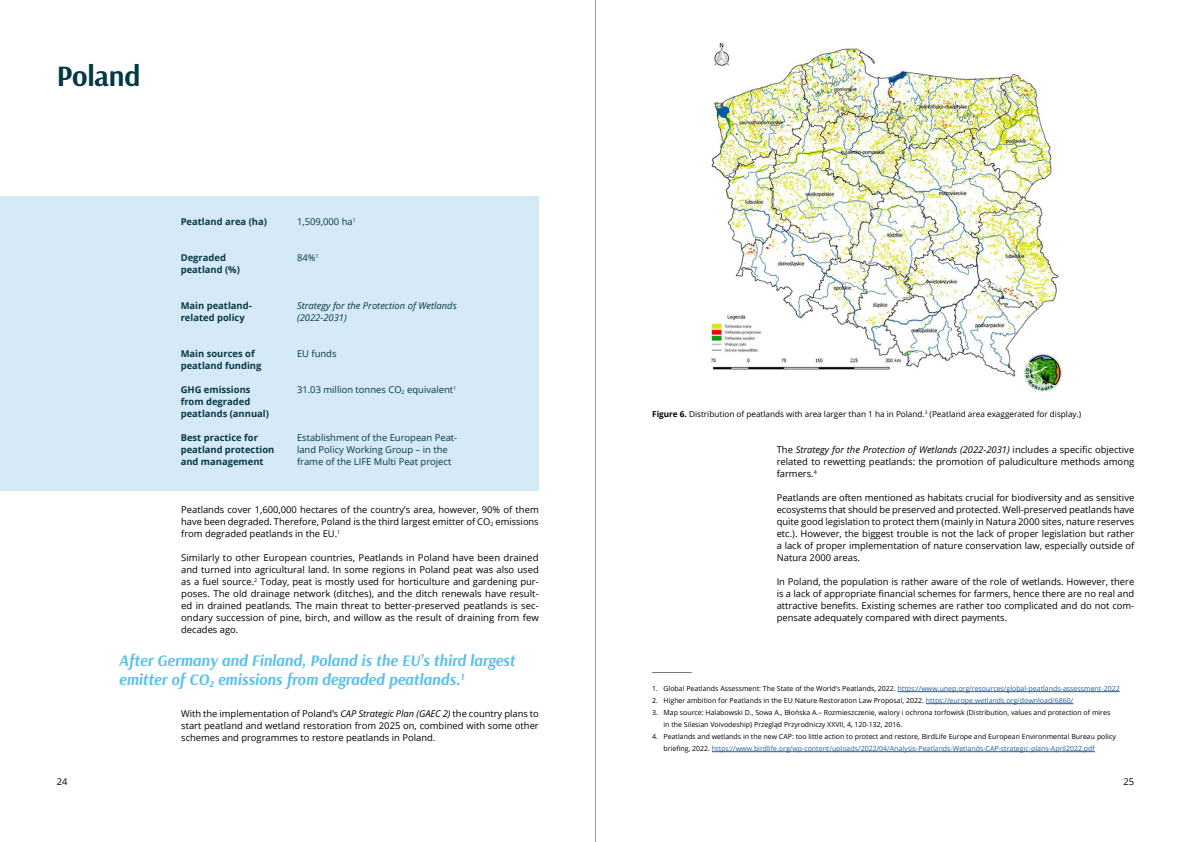
<style>
.page{position:relative;width:1191px;height:842px;background:#fff}
.page>*{position:absolute;margin:0;border:0;box-sizing:border-box;transform-origin:0 0}
.t1{font:700 29.4px "Arsenal";letter-spacing:-.01em;color:#033945}
.t2{font:italic 700 16px/19.2px "Arsenal";color:#5ac1ec}
.t3{font:9.4px/12px "Open Sans";color:#000;text-align:justify}
.t4{font:700 9.4px/12px "Open Sans";color:#033945}
.t5{font:9.4px/12px "Open Sans";color:#033945}
.t6{font:italic 9.4px/12px "Open Sans";color:#033945}
.t7{font:8.2px "Open Sans";color:#000}
.t8{font:7px/12px "Open Sans";color:#000}
.s1{font-style:italic}
.s2{font-weight:700}
.s3{color:#275b9b}
</style>
<div class="page">
<div style="left:0;top:196px;width:539px;height:294px;background:#d6e9f7"></div>
<img style="left:711px;top:42px;width:351px;height:350px">
<hr style="left:897px;top:691px;width:222px;height:1px;background:#275b9b">
<hr style="left:925px;top:703px;width:148px;height:1px;background:#275b9b">
<hr style="left:712px;top:751px;width:382px;height:1px;background:#275b9b">
<hr style="left:652px;top:672px;width:39px;height:1px;background:#000">
<hr style="left:595px;top:0;width:1px;height:842px;background:#9d9d9c">
<h1 class="t1" style="left:57px;top:55px;width:85px">Poland</h1>
<p class="t4" style="left:181px;top:215px;width:88px">Peatland area (ha)</p>
<p class="t5" style="left:297px;top:215px;width:60px">1,509,000 ha<sup>1</sup></p>
<p class="t4" style="left:181px;top:251px;width:61px">Degraded peatland (%)</p>
<p class="t5" style="left:297px;top:251px;width:23px">84%<sup>1</sup></p>
<p class="t4" style="left:181px;top:299px;width:72px">Main peatland&shy;related policy</p>
<p class="t6" style="left:297px;top:299px;width:161px">Strategy for the Protection of Wetlands (2022-2031)</p>
<p class="t4" style="left:181px;top:347px;width:82px">Main sources of peatland funding</p>
<p class="t5" style="left:297px;top:347px;width:41px">EU funds</p>
<p class="t4" style="left:181px;top:383px;width:90px">GHG emissions from degraded peatlands (annual)</p>
<p class="t5" style="left:297px;top:383px;width:161px">31.03 million tonnes CO<sub>2</sub> equivalent<sup>1</sup></p>
<p class="t4" style="left:181px;top:431px;width:95px">Best practice for peatland protection and management</p>
<p class="t5" style="left:297px;top:431px;width:162px">Establishment of the European Peat&shy;land Policy Working Group – in the frame of the LIFE Multi Peat project</p>
<p class="t3" style="left:776px;top:443px;width:359px">The <span class="s1">Strategy for the Protection of Wetlands (2022-2031)</span> includes a specific objective related to rewetting peatlands: the promotion of paludiculture methods among farmers.<sup>4</sup></p>
<p class="t3" style="left:776px;top:491px;width:359px">Peatlands are often mentioned as habitats crucial for biodiversity and as sensitive ecosystems that should be preserved and protected. Well-preserved peatlands have quite good legislation to protect them (mainly in Natura 2000 sites, nature reserves etc.). However, the biggest trouble is not the lack of proper legislation but rather a lack of proper implementation of nature conservation law, especially outside of Natura 2000 areas.</p>
<p class="t3" style="left:776px;top:575px;width:359px">In Poland, the population is rather aware of the role of wetlands. However, there is a lack of appropriate financial schemes for farmers, hence there are no real and attractive benefits. Existing schemes are rather too complicated and do not com&shy;pensate adequately compared with direct payments.</p>
<p class="t7" style="left:652px;top:408px;width:430px"><span class="s2">Figure 6.</span> Distribution of peatlands with area larger than 1 ha in Poland.<sup>3</sup> (Peatland area exaggerated for display.)</p>
<p class="t3" style="left:181px;top:503px;width:359px">Peatlands cover 1,600,000 hectares of the country’s area, however, 90% of them have been degraded. Therefore, Poland is the third largest emitter of CO<sub>2</sub> emissions from degraded peatlands in the EU.<sup>1</sup></p>
<p class="t3" style="left:181px;top:551px;width:359px">Similarly to other European countries, Peatlands in Poland have been drained and turned into agricultural land. In some regions in Poland peat was also used as a fuel source.<sup>2</sup> Today, peat is mostly used for horticulture and gardening pur&shy;poses. The old drainage network (ditches), and the ditch renewals have result&shy;ed in drained peatlands. The main threat to better-preserved peatlands is sec&shy;ondary succession of pine, birch, and willow as the result of draining from few decades ago.</p>
<h2 class="t2" style="left:119px;top:651px;width:398px">After Germany and Finland, Poland is the EU’s third largest emitter of CO<sub>2</sub> emissions from degraded peatlands.<sup>1</sup></h2>
<p class="t3" style="left:181px;top:707px;width:359px">With the implementation of Poland’s <span class="s1">CAP Strategic Plan (GAEC 2)</span> the country plans to start peatland and wetland restoration from 2025 on, combined with some other schemes and programmes to restore peatlands in Poland.</p>
<p class="t8" style="left:652px;top:682px;width:469px">1. Global Peatlands Assessment: The State of the World’s Peatlands, 2022. <span class="s3">https://www.unep.org/resources/global-peatlands-assessment-2022</span></p>
<p class="t8" style="left:652px;top:694px;width:423px">2. Higher ambition for Peatlands in the EU Nature Restoration Law Proposal, 2022. <span class="s3">https://europe.wetlands.org/download/6860/</span></p>
<p class="t8" style="left:663px;top:706px;width:448px;text-indent:-11px">3. Map source: Halabowski D., Sowa A., Błońska A.– Rozmieszczenie, walory i ochrona torfowisk (Distribution, values and protection of mires in the Silesian Voivodeship) Przegląd Przyrodniczy XXVII, 4, 120-132, 2016.</p>
<p class="t8" style="left:663px;top:730px;width:454px;text-indent:-11px">4. Peatlands and wetlands in the new CAP: too little action to protect and restore, BirdLife Europe and European Environmental Bureau policy briefing, 2022. <span class="s3">https://www.birdlife.org/wp-content/uploads/2022/04/Analysis-Peatlands-Wetlands-CAP-strategic-plans-April2022.pdf</span></p>
<p class="t3" style="left:57px;top:776px;width:12px">24</p>
<p class="t3" style="left:1123px;top:776px;width:12px">25</p>
</div>
